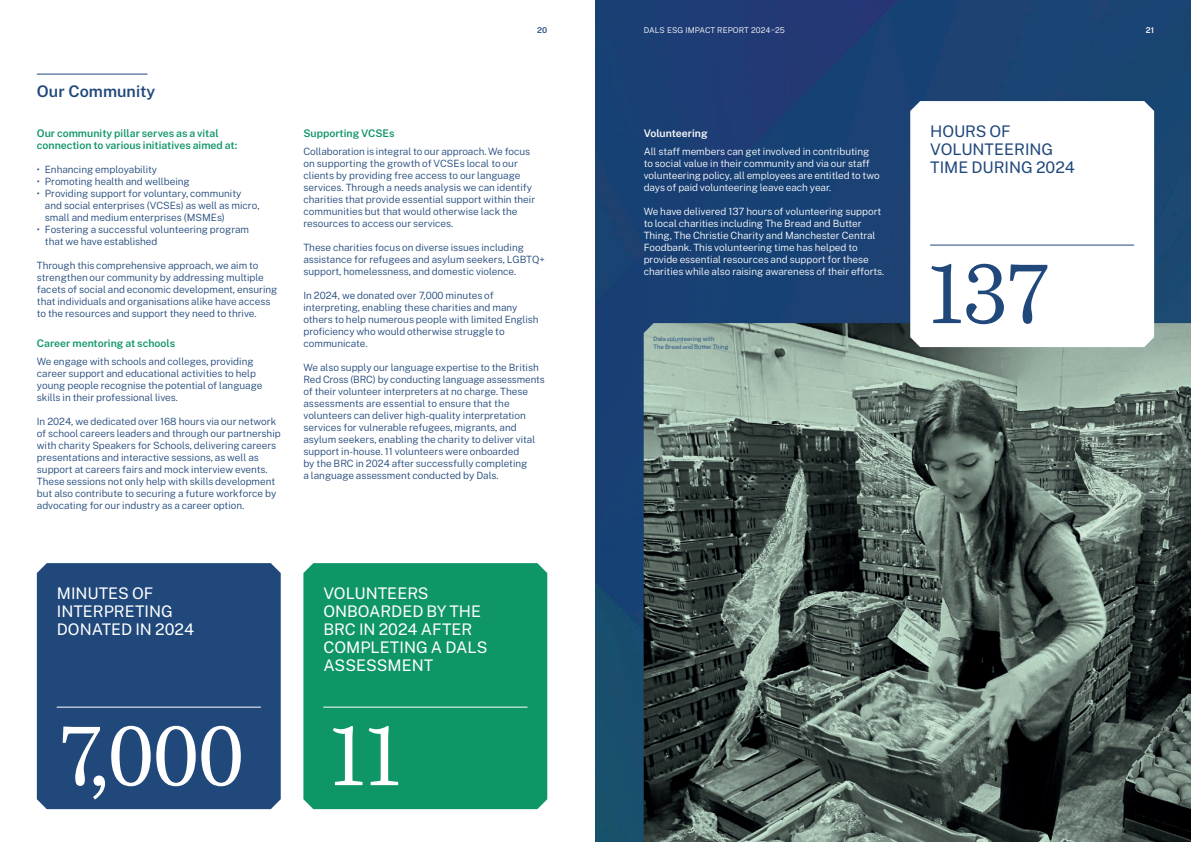
<style>
.page{position:relative;width:1191px;height:842px;background:#fff}
.page>*{position:absolute;margin:0;border:0;box-sizing:border-box;transform-origin:0 0}
.t1{font:85px "Bressay";color:#fff}
.t2{font:85px "Bressay";color:#20487b}
.t3{font:16px/18px "Public Sans";color:#fff}
.t4{font:16px/18px "Public Sans";color:#20487b}
.t5{font:600 16px "Public Sans";color:#20487b}
.t6{font:600 10.5px/12px "Public Sans";color:#0f9667}
.t7{font:600 10.5px "Public Sans";color:#fff}
.t8{font:300 10px/12px "Public Sans";color:#20487b}
.t9{font:300 10px/12px "Public Sans";color:#fff}
.t10{font:300 8px "Public Sans";letter-spacing:.01em;color:#fff}
.t11{font:600 8px "Public Sans";color:#20487b}
.t12{font:600 8px "Public Sans";color:#fff}
.t13{font:300 6px "Public Sans";color:#20487b}
</style>
<div class="page">
<img style="left:595px;top:0;width:596px;height:842px">
<img style="left:643px;top:323px;width:548px;height:519px">
<svg style="left:910px;top:101px;width:244px;height:246px"></svg>
<hr style="left:930px;top:245px;width:204px;height:1px;background:#20487b">
<hr style="left:37px;top:74px;width:110px;height:1px;background:#20487b">
<div style="left:37px;top:563px;width:244px;height:246px;background:#20487b"></div>
<hr style="left:57px;top:707px;width:204px;height:1px;background:#fff">
<div style="left:303px;top:563px;width:244px;height:246px;background:#0f9667"></div>
<hr style="left:323px;top:707px;width:204px;height:1px;background:#fff">
<p class="t5" style="left:37px;top:81px;width:120px">Our Community</p>
<p class="t6" style="left:37px;top:127px;width:202px">Our community pillar serves as a vital connection to various initiatives aimed at:</p>
<p class="t8" style="left:37px;top:163px;width:122px">• Enhancing employability</p>
<p class="t8" style="left:37px;top:175px;width:154px">• Promoting health and wellbeing</p>
<p class="t8" style="left:45px;top:187px;width:216px;text-indent:-8px">• Providing support for voluntary, community and social enterprises (VCSEs) as well as micro, small and medium enterprises (MSMEs)</p>
<p class="t8" style="left:45px;top:223px;width:206px;text-indent:-8px">• Fostering a successful volunteering program that we have established</p>
<p class="t8" style="left:37px;top:259px;width:242px">Through this comprehensive approach, we aim to strengthen our community by addressing multiple facets of social and economic development, ensuring that individuals and organisations alike have access to the resources and support they need to thrive.</p>
<p class="t6" style="left:37px;top:337px;width:140px">Career mentoring at schools</p>
<p class="t8" style="left:37px;top:355px;width:227px">We engage with schools and colleges, providing career support and educational activities to help young people recognise the potential of language skills in their professional lives.</p>
<p class="t8" style="left:37px;top:415px;width:245px">In 2024, we dedicated over 168 hours via our network of school careers leaders and through our partnership with charity Speakers for Schools, delivering careers presentations and interactive sessions, as well as support at careers fairs and mock interview events.<br>These sessions not only help with skills development but also contribute to securing a future workforce by advocating for our industry as a career option.</p>
<p class="t11" style="left:537px;top:25px;width:11px">20</p>
<p class="t6" style="left:303px;top:127px;width:93px">Supporting VCSEs</p>
<p class="t8" style="left:303px;top:145px;width:233px">Collaboration is integral to our approach. We focus on supporting the growth of VCSEs local to our clients by providing free access to our language services. Through a needs analysis we can identify charities that provide essential support within their communities but that would otherwise lack the resources to access our services.</p>
<p class="t8" style="left:303px;top:241px;width:243px">These charities focus on diverse issues including assistance for refugees and asylum seekers, LGBTQ+ support, homelessness, and domestic violence.</p>
<p class="t8" style="left:303px;top:289px;width:237px">In 2024, we donated over 7,000 minutes of interpreting, enabling these charities and many others to help numerous people with limited English proficiency who would otherwise struggle to communicate.</p>
<p class="t8" style="left:303px;top:361px;width:243px">We also supply our language expertise to the British Red Cross (BRC) by conducting language assessments of their volunteer interpreters at no charge. These assessments are essential to ensure that the volunteers can deliver high-quality interpretation services for vulnerable refugees, migrants, and asylum seekers, enabling the charity to deliver vital support in-house. 11 volunteers were onboarded<br>by the BRC in 2024 after successfully completing<br>a language assessment conducted by Dals.</p>
<p class="t3" style="left:57px;top:584px;width:139px">MINUTES OF<br>INTERPRETING<br>DONATED IN 2024</p>
<p class="t1" style="left:57px;top:706px;width:190px">7,000</p>
<p class="t3" style="left:323px;top:584px;width:166px">VOLUNTEERS<br>ONBOARDED BY THE<br>BRC IN 2024 AFTER<br>COMPLETING A DALS<br>ASSESSMENT</p>
<p class="t1" style="left:323px;top:706px;width:85px">11</p>
<p class="t10" style="left:643px;top:25px;width:143px">DALS ESG IMPACT REPORT 2024–25</p>
<p class="t7" style="left:643px;top:126px;width:65px">Volunteering</p>
<p class="t9" style="left:643px;top:145px;width:237px">All staff members can get involved in contributing to social value in their community and via our staff volunteering policy, all employees are entitled to two days of paid volunteering leave each year.</p>
<p class="t9" style="left:643px;top:205px;width:242px">We have delivered 137 hours of volunteering support to local charities including The Bread and Butter Thing, The Christie Charity and Manchester Central Foodbank. This volunteering time has helped to provide essential resources and support for these charities while also raising awareness of their efforts.</p>
<p class="t13" style="left:653px;top:335px;width:62px">Dals volunteering with</p>
<p class="t13" style="left:653px;top:343px;width:76px">The Bread and Butter Thing</p>
<p class="t4" style="left:930px;top:122px;width:146px">HOURS OF<br>VOLUNTEERING<br>TIME DURING 2024</p>
<p class="t2" style="left:921px;top:244px;width:132px">137</p>
<p class="t12" style="left:1145px;top:25px;width:10px">21</p>
</div>
